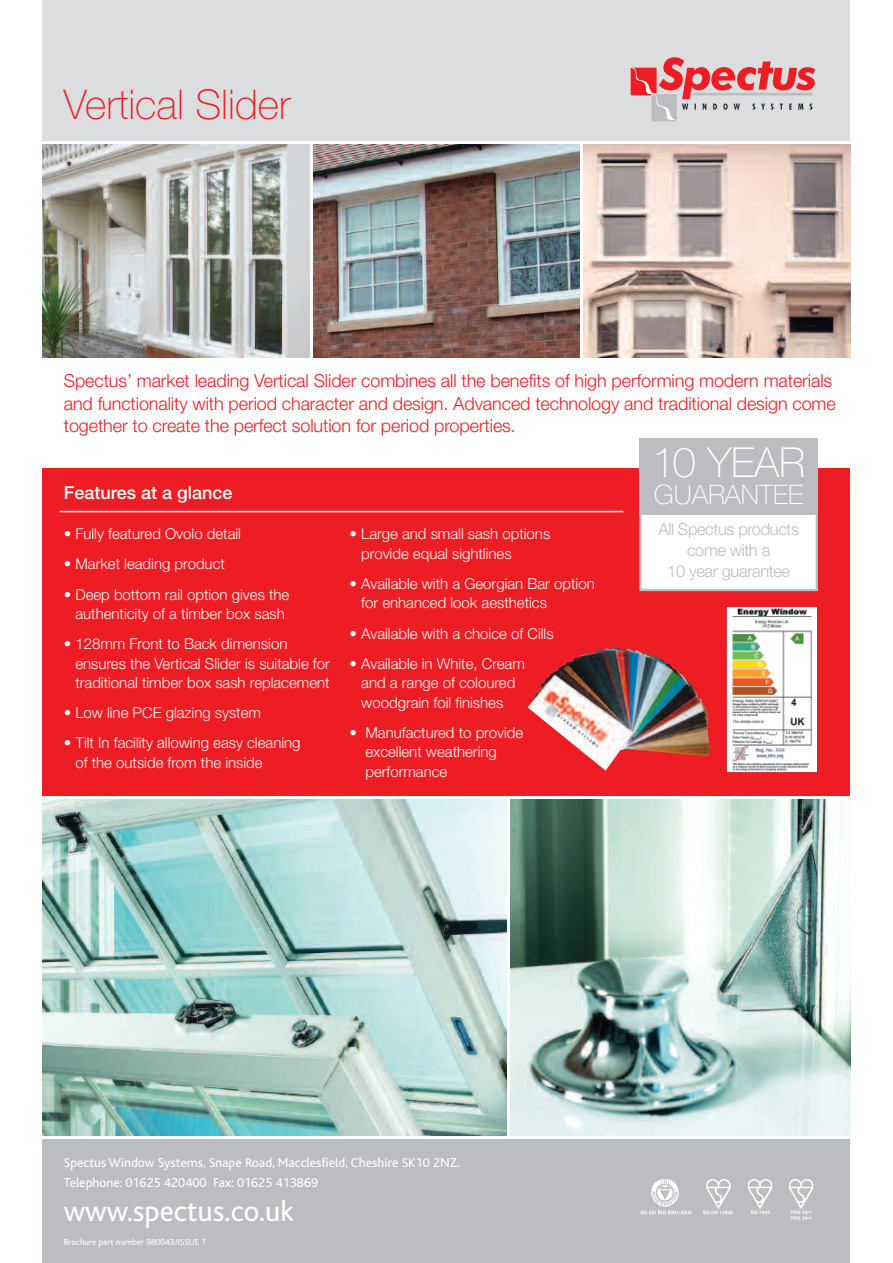
<style>
.page{position:relative;width:893px;height:1263px;background:#fff}
.page>*{position:absolute;margin:0;border:0;box-sizing:border-box;transform-origin:0 0}
.t1{font:100 41.4px "Helvetica Neue";color:#fff}
.t2{font:100 41.1px "Helvetica Neue";color:#ee1d23}
.t3{font:30px "Bliss";color:#fff}
.t4{font:100 27px "Helvetica Neue";color:#fff}
.t5{font:300 18px/22.5px "Helvetica Neue";letter-spacing:-.005em;color:#ee1d23}
.t6{font:500 18px "Helvetica Neue";color:#fff}
.t7{font:300 16.5px/21px "Helvetica Neue";letter-spacing:-.02em;color:#bcbdc0;text-align:center}
.t8{font:300 15px/19.5px "Helvetica Neue";color:#fff}
.t9{font:13.5px/19.5px "Bliss";color:#fff}
.t10{font:9px "Bliss";color:#fff}
</style>
<div class="page">
<div style="left:43px;top:468px;width:807px;height:327px;background:#ee1d23"></div>
<div style="left:43px;top:0;width:807px;height:140px;background:#dcdddf"></div>
<svg style="left:630px;top:57px;width:185px;height:64px"></svg>
<img style="left:43px;top:145px;width:266px;height:212px">
<img style="left:313px;top:145px;width:267px;height:212px">
<img style="left:584px;top:145px;width:266px;height:212px">
<img style="left:43px;top:799px;width:463px;height:336px">
<img style="left:510px;top:799px;width:340px;height:336px">
<hr style="left:60px;top:511px;width:563px;height:1px;background:#fff">
<div style="left:640px;top:513px;width:177px;height:77px;background:#fff"></div>
<div style="left:639px;top:512px;width:179px;height:79px;border:2px solid #bcbdc0"></div>
<div style="left:639px;top:438px;width:179px;height:76px;background:#bcbdc0"></div>
<div style="left:43px;top:1140px;width:807px;height:123px;background:#bcbdc0"></div>
<img style="left:527px;top:647px;width:182px;height:124px">
<img style="left:727px;top:607px;width:90px;height:165px">
<svg style="left:641px;top:1179px;width:51px;height:35px"></svg>
<svg style="left:748px;top:1179px;width:24px;height:35px"></svg>
<svg style="left:789px;top:1179px;width:24px;height:41px"></svg>
<svg style="left:703px;top:1179px;width:30px;height:35px"></svg>
<h2 class="t2" style="left:64px;top:90px;width:228px">Vertical Slider</h2>
<p class="t5" style="left:64px;top:371px;width:773px">Spectus’ market leading Vertical Slider combines all the benefits of high performing modern materials and functionality with period character and design. Advanced technology and traditional design come together to create the perfect solution for period properties.</p>
<p class="t6" style="left:64px;top:486px;width:170px">Features at a glance</p>
<p class="t8" style="left:64px;top:526px;width:179px">• Fully featured Ovolo detail</p>
<p class="t8" style="left:64px;top:556px;width:163px">• Market leading product</p>
<p class="t8" style="left:64px;top:586px;width:227px;text-align:center">• Deep bottom rail option gives the authenticity of a timber box sash</p>
<p class="t8" style="left:75px;top:635px;width:256px;text-indent:-12px">• 128mm Front to Back dimension ensures the Vertical Slider is suitable for traditional timber box sash replacement</p>
<p class="t8" style="left:64px;top:705px;width:199px">• Low line PCE glazing system</p>
<p class="t8" style="left:75px;top:735px;width:227px;text-indent:-12px">• Tilt In facility allowing easy cleaning of the outside from the inside</p>
<p class="t8" style="left:361px;top:526px;width:190px;text-indent:-12px">• Large and small sash options provide equal sightlines</p>
<p class="t8" style="left:361px;top:575px;width:235px;text-indent:-12px">• Available with a Georgian Bar option for enhanced look aesthetics</p>
<p class="t8" style="left:350px;top:625px;width:205px">• Available with a choice of Cills</p>
<p class="t8" style="left:361px;top:655px;width:165px;text-indent:-12px">• Available in White, Cream and a range of coloured woodgrain foil finishes</p>
<p class="t8" style="left:365px;top:724px;width:159px;text-indent:-16px">• Manufactured to provide excellent weathering performance</p>
<h1 class="t1" style="left:652px;top:447px;width:154px">10 YEAR</h1>
<h3 class="t4" style="left:654px;top:484px;width:151px">GUARANTEE</h3>
<p class="t7" style="left:658px;top:521px;width:142px">All Spectus products come with a<br>10 year guarantee</p>
<p class="t9" style="left:64px;top:1155px;width:398px">Spectus Window Systems, Snape Road, Macclesfield, Cheshire SK10 2NZ.<br>Telephone: 01625 420400 Fax: 01625 413869</p>
<h3 class="t3" style="left:64px;top:1201px;width:232px">www.spectus.co.uk</h3>
<p class="t10" style="left:64px;top:1239px;width:144px">Brochure part number 980043/ISSUE 1</p>
</div>
